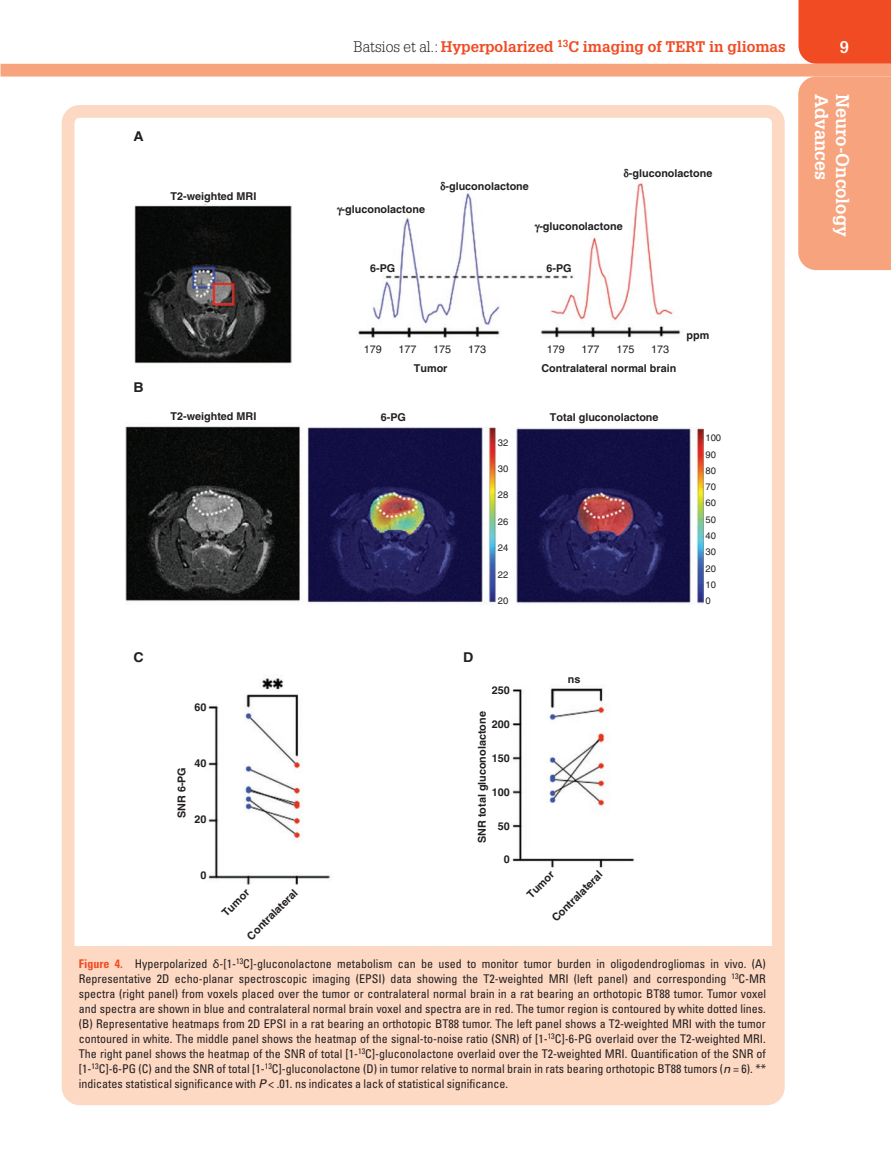
<style>
.page{position:relative;width:891px;height:1175px;background:#fff}
.page>*{position:absolute;margin:0;border:0;box-sizing:border-box;transform-origin:0 0}
.t1{font:700 18px "Glypha LT Std";color:#fff}
.t2{font:700 16.5px "Glypha LT Std";color:#fff}
.t3{font:700 15px "Glypha LT Std";color:#f04b22}
.t4{font:700 13.5px "Helvetica";color:#231f20;scale:1.05 1}
.t5{font:condensed 12px/15px "Univers LT Std";color:#231f20;text-align:justify}
.t6{font:700 10.8px "Helvetica";color:#231f20}
.t7{font:10.8px "Helvetica";color:#231f20}
.t8{font:9.45px "Helvetica";color:#231f20}
.s1{font-weight:300;color:#231f20}
.s2{font-weight:700;color:#f04b22}
.s3{font-family:"Myriad Pro";font-stretch:normal}
.s4{font-style:italic;font-stretch:normal}
</style>
<div class="page">
<div style="left:798px;top:76px;width:93px;height:194px;background:#f7a37d"></div>
<div style="left:799px;top:0;width:92px;height:64px;background:#f04b22"></div>
<div style="left:1px;top:64px;width:890px;height:12px;background:#f7a37d"></div>
<img style="left:125px;top:183px;width:578px;height:701px">
<div style="left:73px;top:946px;width:700px;height:149px;background:#fdd8c3"></div>
<div style="left:62px;top:105px;width:723px;height:1000px;border:13px solid #fdd8c3;border-radius:12px"></div>
<svg style="left:337px;top:207px;width:6px;height:8px"></svg>
<svg style="left:535px;top:224px;width:5px;height:8px"></svg>
<svg style="left:439px;top:183px;width:7px;height:8px"></svg>
<p class="t4" style="left:134px;top:128px;width:11px">A</p>
<p class="t4" style="left:134px;top:379px;width:11px">B</p>
<p class="t6" style="left:171px;top:190px;width:87px">T2-weighted MRI</p>
<p class="t3" style="left:354px;top:37px;width:434px"><span class="s1">Batsios et al.:</span> Hyperpolarized <sup>13</sup>C imaging of TERT in gliomas</p>
<h2 class="t2" style="left:840px;top:37px;width:11px">9</h2>
<p class="t6" style="left:342px;top:202px;width:85px">-gluconolactone</p>
<p class="t6" style="left:446px;top:179px;width:85px">-gluconolactone</p>
<p class="t6" style="left:629px;top:166px;width:85px">-gluconolactone</p>
<p class="t6" style="left:539px;top:219px;width:85px">-gluconolactone</p>
<p class="t6" style="left:370px;top:261px;width:27px">6-PG</p>
<p class="t6" style="left:546px;top:261px;width:27px">6-PG</p>
<p class="t7" style="left:364px;top:342px;width:20px">179</p>
<p class="t7" style="left:398px;top:342px;width:20px">177</p>
<p class="t7" style="left:433px;top:342px;width:20px">175</p>
<p class="t7" style="left:468px;top:342px;width:20px">173</p>
<p class="t7" style="left:547px;top:342px;width:20px">179</p>
<p class="t7" style="left:582px;top:342px;width:20px">177</p>
<p class="t7" style="left:616px;top:342px;width:20px">175</p>
<p class="t7" style="left:651px;top:342px;width:20px">173</p>
<p class="t6" style="left:414px;top:361px;width:35px">Tumor</p>
<p class="t6" style="left:541px;top:361px;width:137px">Contralateral normal brain</p>
<p class="t6" style="left:687px;top:329px;width:24px">ppm</p>
<h1 class="t1" style="left:833px;top:94px;width:88px;rotate:90deg">Advances</h1>
<h1 class="t1" style="left:854px;top:94px;width:145px;rotate:90deg">Neuro-Oncology</h1>
<p class="t6" style="left:171px;top:410px;width:87px">T2-weighted MRI</p>
<p class="t6" style="left:381px;top:410px;width:27px">6-PG</p>
<p class="t6" style="left:550px;top:410px;width:110px">Total gluconolactone</p>
<p class="t8" style="left:705px;top:432px;width:17px">100</p>
<p class="t8" style="left:498px;top:437px;width:12px">32</p>
<p class="t8" style="left:498px;top:463px;width:12px">30</p>
<p class="t8" style="left:498px;top:489px;width:12px">28</p>
<p class="t8" style="left:498px;top:516px;width:12px">26</p>
<p class="t8" style="left:498px;top:542px;width:12px">24</p>
<p class="t8" style="left:498px;top:569px;width:12px">22</p>
<p class="t8" style="left:498px;top:595px;width:12px">20</p>
<p class="t8" style="left:705px;top:595px;width:7px">0</p>
<p class="t8" style="left:705px;top:449px;width:12px">90</p>
<p class="t8" style="left:705px;top:465px;width:12px">80</p>
<p class="t8" style="left:705px;top:481px;width:12px">70</p>
<p class="t8" style="left:705px;top:497px;width:12px">60</p>
<p class="t8" style="left:705px;top:514px;width:12px">50</p>
<p class="t8" style="left:705px;top:530px;width:12px">40</p>
<p class="t8" style="left:705px;top:546px;width:12px">30</p>
<p class="t8" style="left:705px;top:563px;width:12px">20</p>
<p class="t8" style="left:705px;top:579px;width:12px">10</p>
<p class="t4" style="left:134px;top:649px;width:11px">C</p>
<p class="t4" style="left:463px;top:649px;width:11px">D</p>
<p class="t6" style="left:492px;top:684px;width:20px">250</p>
<p class="t6" style="left:195px;top:700px;width:14px">60</p>
<p class="t6" style="left:175px;top:818px;width:53px;rotate:-90deg">SNR 6-PG</p>
<p class="t6" style="left:195px;top:756px;width:14px">40</p>
<p class="t6" style="left:195px;top:813px;width:14px">20</p>
<p class="t6" style="left:201px;top:869px;width:8px">0</p>
<p class="t6" style="left:244px;top:933px;width:68px;rotate:-45deg">Contralateral</p>
<p class="t6" style="left:219px;top:910px;width:35px;rotate:-45deg">Tumor</p>
<p class="t6" style="left:475px;top:843px;width:133px;rotate:-90deg">SNR total gluconolactone</p>
<p class="t6" style="left:492px;top:717px;width:20px">200</p>
<p class="t6" style="left:492px;top:751px;width:20px">150</p>
<p class="t6" style="left:492px;top:785px;width:20px">100</p>
<p class="t6" style="left:498px;top:819px;width:14px">50</p>
<p class="t6" style="left:504px;top:853px;width:8px">0</p>
<p class="t6" style="left:568px;top:672px;width:14px">ns</p>
<p class="t6" style="left:549px;top:915px;width:68px;rotate:-45deg">Contralateral</p>
<p class="t6" style="left:524px;top:891px;width:35px;rotate:-45deg">Tumor</p>
<p class="t5" style="left:79px;top:956px;width:689px"><span class="s2">Figure 4.</span> Hyperpolarized <span class="s3">δ</span>-[1-<sup>13</sup>C]-gluconolactone metabolism can be used to monitor tumor burden in oligodendrogliomas in vivo. (A)<br>Representative 2D echo-planar spectroscopic imaging (EPSI) data showing the T2-weighted MRI (left panel) and corresponding <sup>13</sup>C-MR spectra (right panel) from voxels placed over the tumor or contralateral normal brain in a rat bearing an orthotopic BT88 tumor. Tumor voxel and spectra are shown in blue and contralateral normal brain voxel and spectra are in red. The tumor region is contoured by white dotted lines. (B) Representative heatmaps from 2D EPSI in a rat bearing an orthotopic BT88 tumor. The left panel shows a T2-weighted MRI with the tumor contoured in white. The middle panel shows the heatmap of the signal-to-noise ratio (SNR) of [1-<sup>13</sup>C]-6-PG overlaid over the T2-weighted MRI.<br>The right panel shows the heatmap of the SNR of total [1-<sup>13</sup>C]-gluconolactone overlaid over the T2-weighted MRI. Quantification of the SNR of [1-<sup>13</sup>C]-6-PG (C) and the SNR of total [1-<sup>13</sup>C]-gluconolactone (D) in tumor relative to normal brain in rats bearing orthotopic BT88 tumors (<span class="s4">n</span> = 6). ** indicates statistical significance with <span class="s4">P</span> &lt; .01. ns indicates a lack of statistical significance.</p>
</div>
